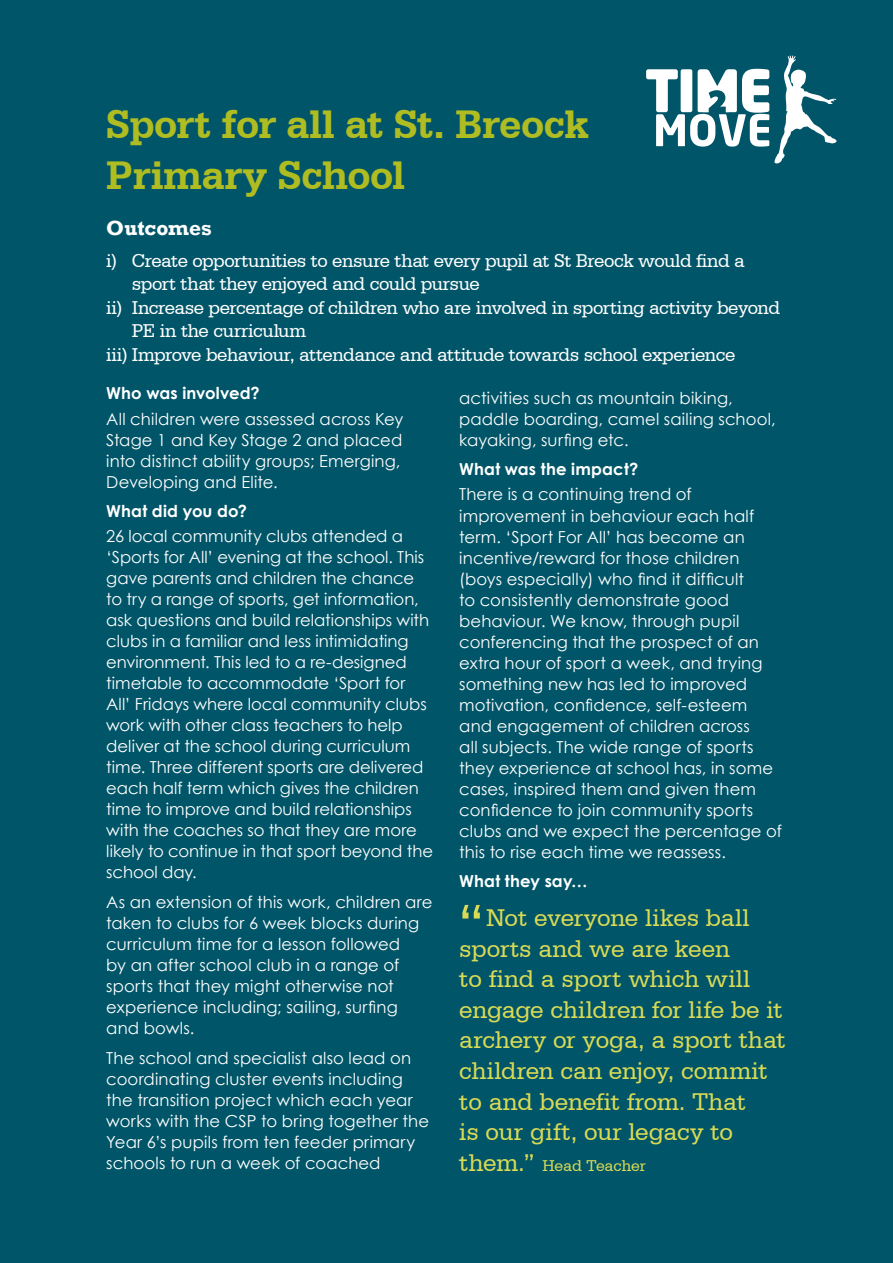
<style>
.page{position:relative;width:893px;height:1263px;background:#005568}
.page>*{position:absolute;margin:0;border:0;box-sizing:border-box;transform-origin:0 0}
.t1{font:60px "Serifa BT";color:#d9da55}
.t2{font:700 42px/50.4px "Serifa BT";letter-spacing:-.015em;color:#afbc22}
.t3{font:25.5px/30.6px "Serifa BT";letter-spacing:-.01em;color:#d9da55}
.t4{font:700 21px "Rockwell";color:#fff}
.t5{font:19.5px "Serifa BT";letter-spacing:-.03em;color:#fff}
.t6{font:19.5px "Serifa BT";letter-spacing:-.01em;color:#fff}
.t7{font:16.5px/21px "Century Gothic";letter-spacing:.005em;color:#fff}
.t8{font:700 16.5px "Century Gothic";letter-spacing:.01em;color:#fff}
.t9{font:16.5px "Serifa BT";letter-spacing:-.01em;color:#d9da55}
.s1{font-size:25.5px}
</style>
<div class="page">
<svg style="left:646px;top:55px;width:191px;height:109px"></svg>
<h2 class="t2" style="left:106px;top:98px;width:484px">Sport for all at St. Breock<br>Primary School</h2>
<p class="t4" style="left:106px;top:215px;width:107px">Outcomes</p>
<p class="t5" style="left:106px;top:249px;width:640px">i) Create opportunities to ensure that every pupil at St Breock would find a</p>
<p class="t5" style="left:132px;top:272px;width:349px">sport that they enjoyed and could pursue</p>
<p class="t5" style="left:106px;top:296px;width:675px">ii) Increase percentage of children who are involved in sporting activity beyond</p>
<p class="t6" style="left:132px;top:319px;width:176px">PE in the curriculum</p>
<p class="t5" style="left:106px;top:343px;width:631px">iii) Improve behaviour, attendance and attitude towards school experience</p>
<p class="t8" style="left:106px;top:381px;width:155px">Who was involved?</p>
<p class="t7" style="left:106px;top:408px;width:299px">All children were assessed across Key Stage 1 and Key Stage 2 and placed into distinct ability groups; Emerging, Developing and Elite.</p>
<p class="t8" style="left:106px;top:499px;width:142px">What did you do?</p>
<p class="t7" style="left:106px;top:526px;width:328px">26 local community clubs attended a ‘Sports for All’ evening at the school. This gave parents and children the chance to try a range of sports, get information, ask questions and build relationships with clubs in a familiar and less intimidating environment. This led to a re-designed timetable to accommodate ‘Sport for All’ Fridays where local community clubs work with other class teachers to help deliver at the school during curriculum time. Three different sports are delivered each half term which gives the children time to improve and build relationships with the coaches so that they are more likely to continue in that sport beyond the school day.</p>
<p class="t7" style="left:106px;top:891px;width:328px">As an extension of this work, children are taken to clubs for 6 week blocks during curriculum time for a lesson followed<br>by an after school club in a range of sports that they might otherwise not experience including; sailing, surfing and bowls.</p>
<p class="t7" style="left:106px;top:1047px;width:324px">The school and specialist also lead on coordinating cluster events including the transition project which each year works with the CSP to bring together the Year 6’s pupils from ten feeder primary schools to run a week of coached</p>
<p class="t7" style="left:459px;top:387px;width:318px">activities such as mountain biking, paddle boarding, camel sailing school, kayaking, surfing etc.</p>
<p class="t8" style="left:459px;top:457px;width:181px">What was the impact?</p>
<p class="t7" style="left:459px;top:484px;width:324px">There is a continuing trend of improvement in behaviour each half term. ‘Sport For All’ has become an incentive/reward for those children (boys especially) who find it difficult<br>to consistently demonstrate good behaviour. We know, through pupil conferencing that the prospect of an extra hour of sport a week, and trying something new has led to improved motivation, confidence, self-esteem and engagement of children across<br>all subjects. The wide range of sports they experience at school has, in some cases, inspired them and given them confidence to join community sports clubs and we expect the percentage of this to rise each time we reassess.</p>
<p class="t8" style="left:459px;top:868px;width:130px">What they say…</p>
<h3 class="t3" style="left:459px;top:902px;width:328px;text-indent:27px">Not everyone likes ball sports and we are keen<br>to find a sport which will engage children for life be it archery or yoga, a sport that children can enjoy, commit to and benefit from. That<br>is our gift, our legacy to</h3>
<p class="t9" style="left:459px;top:1155px;width:188px"><span class="s1">them.”</span> Head Teacher</p>
<h1 class="t1" style="left:456px;top:888px;width:32px">“</h1>
</div>
